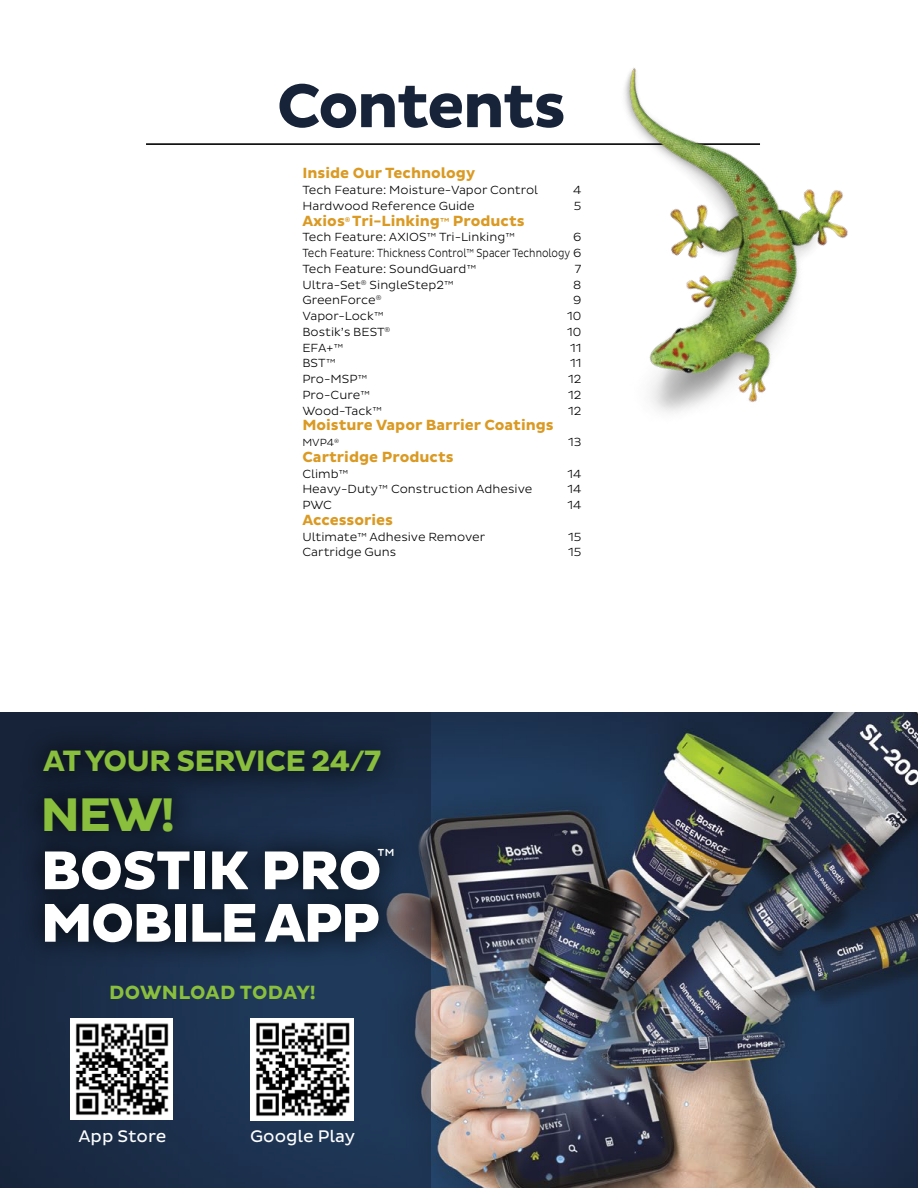
<style>
.page{position:relative;width:918px;height:1188px;background:#fff}
.page>*{position:absolute;margin:0;border:0;box-sizing:border-box;transform-origin:0 0}
.t1{font:700 63px "Pluto Sans";letter-spacing:-.035em;color:#172339}
.t2{font:800 55.5px "Pluto Sans";letter-spacing:-.03em;color:#fff}
.t3{font:700 48px "Pluto Sans";color:#89bf3c}
.t4{font:700 30px "Pluto Sans";letter-spacing:-.03em;color:#89bf3c}
.t5{font:22.8px "Pluto Sans";color:#fff}
.t6{font:700 19.5px "Pluto Sans";color:#89bf3c}
.t7{font:17.1px "Pluto Sans";color:#fdfeff}
.t8{font:700 15px "Pluto Sans";color:#da9a23}
.t9{font:300 12px/15.8px "Pluto Sans";color:#000;text-align:justify}
.t10{font:300 10.5px "Pluto Sans";color:#000}
.s1{font-weight:500;font-size:12px}
</style>
<div class="page">
<hr style="left:146px;top:144px;width:614px;height:1px;background:#000">
<img style="left:0;top:712px;width:918px;height:476px">
<svg style="left:0;top:713px;width:430px;height:475px;background:#1d314d"></svg>
<div style="left:17px;top:770px;width:402px;height:199px;background:#000;opacity:.75"></div>
<div style="left:19px;top:724px;width:387px;height:75px;background:#000;opacity:.75"></div>
<img style="left:250px;top:1018px;width:104px;height:103px">
<img style="left:70px;top:1019px;width:102px;height:101px">
<img style="left:548px;top:67px;width:300px;height:346px">
<h1 class="t1" style="left:277px;top:70px;width:291px">Contents</h1>
<p class="t8" style="left:302px;top:165px;width:174px">Inside Our Technology</p>
<p class="t9" style="left:302px;top:182px;width:237px">Tech Feature: Moisture-Vapor Control</p>
<p class="t9" style="left:573px;top:182px;width:10px">4</p>
<p class="t9" style="left:302px;top:198px;width:174px">Hardwood Reference Guide</p>
<p class="t9" style="left:574px;top:198px;width:9px">5</p>
<p class="t8" style="left:302px;top:212px;width:224px">Axios<sup>®</sup> Tri-Linking<span class="s1">™</span> Products</p>
<p class="t9" style="left:302px;top:230px;width:214px">Tech Feature: AXIOS™ Tri-Linking™</p>
<p class="t9" style="left:302px;top:230px;width:281px;text-indent:271px">6<br>Tech Feature: Thickness Control™ Spacer Technology 6<br>Tech Feature: SoundGuard™</p>
<p class="t9" style="left:575px;top:261px;width:8px">7</p>
<p class="t9" style="left:302px;top:277px;width:153px">Ultra-Set<sup>®</sup> SingleStep2™</p>
<p class="t9" style="left:573px;top:277px;width:10px">8</p>
<p class="t9" style="left:302px;top:293px;width:81px">GreenForce<sup>®</sup></p>
<p class="t9" style="left:573px;top:293px;width:10px">9</p>
<p class="t9" style="left:302px;top:308px;width:83px">Vapor-Lock™</p>
<p class="t9" style="left:567px;top:308px;width:16px">10</p>
<p class="t9" style="left:302px;top:324px;width:89px">Bostik’s BEST<sup>®</sup></p>
<p class="t9" style="left:567px;top:324px;width:16px">10</p>
<p class="t9" style="left:302px;top:340px;width:43px">EFA+™</p>
<p class="t9" style="left:570px;top:340px;width:13px">11</p>
<p class="t9" style="left:302px;top:356px;width:35px">BST™</p>
<p class="t9" style="left:570px;top:356px;width:13px">11</p>
<p class="t9" style="left:302px;top:371px;width:67px">Pro-MSP™</p>
<p class="t9" style="left:568px;top:371px;width:15px">12</p>
<p class="t9" style="left:302px;top:387px;width:69px">Pro-Cure™</p>
<p class="t9" style="left:568px;top:387px;width:15px">12</p>
<p class="t9" style="left:302px;top:403px;width:81px">Wood-Tack™</p>
<p class="t9" style="left:568px;top:403px;width:15px">12</p>
<p class="t8" style="left:302px;top:417px;width:253px">Moisture Vapor Barrier Coatings</p>
<p class="t10" style="left:302px;top:437px;width:38px">MVP4<sup>®</sup></p>
<p class="t9" style="left:568px;top:434px;width:15px">13</p>
<p class="t8" style="left:302px;top:448px;width:153px">Cartridge Products</p>
<p class="t9" style="left:302px;top:466px;width:48px">Climb™</p>
<p class="t9" style="left:567px;top:466px;width:16px">14</p>
<p class="t9" style="left:302px;top:482px;width:231px">Heavy-Duty™ Construction Adhesive</p>
<p class="t9" style="left:567px;top:482px;width:16px">14</p>
<p class="t9" style="left:302px;top:497px;width:31px">PWC</p>
<p class="t9" style="left:567px;top:497px;width:16px">14</p>
<p class="t8" style="left:302px;top:511px;width:92px">Accessories</p>
<p class="t9" style="left:302px;top:529px;width:184px">Ultimate™ Adhesive Remover</p>
<p class="t9" style="left:568px;top:529px;width:15px">15</p>
<p class="t9" style="left:302px;top:545px;width:95px">Cartridge Guns</p>
<p class="t9" style="left:568px;top:545px;width:15px">15</p>
<h3 class="t4" style="left:43px;top:744px;width:340px">AT YOUR SERVICE 24/7</h3>
<h3 class="t3" style="left:41px;top:787px;width:136px">NEW!</h3>
<h2 class="t2" style="left:41px;top:838px;width:343px">BOSTIK PRO</h2>
<h3 class="t5" style="left:376px;top:844px;width:21px">™</h3>
<h2 class="t2" style="left:41px;top:891px;width:341px">MOBILE APP</h2>
<h3 class="t6" style="left:109px;top:982px;width:208px">DOWNLOAD TODAY!</h3>
<h3 class="t7" style="left:78px;top:1126px;width:90px">App Store</h3>
<h3 class="t7" style="left:250px;top:1126px;width:107px">Google Play</h3>
</div>
